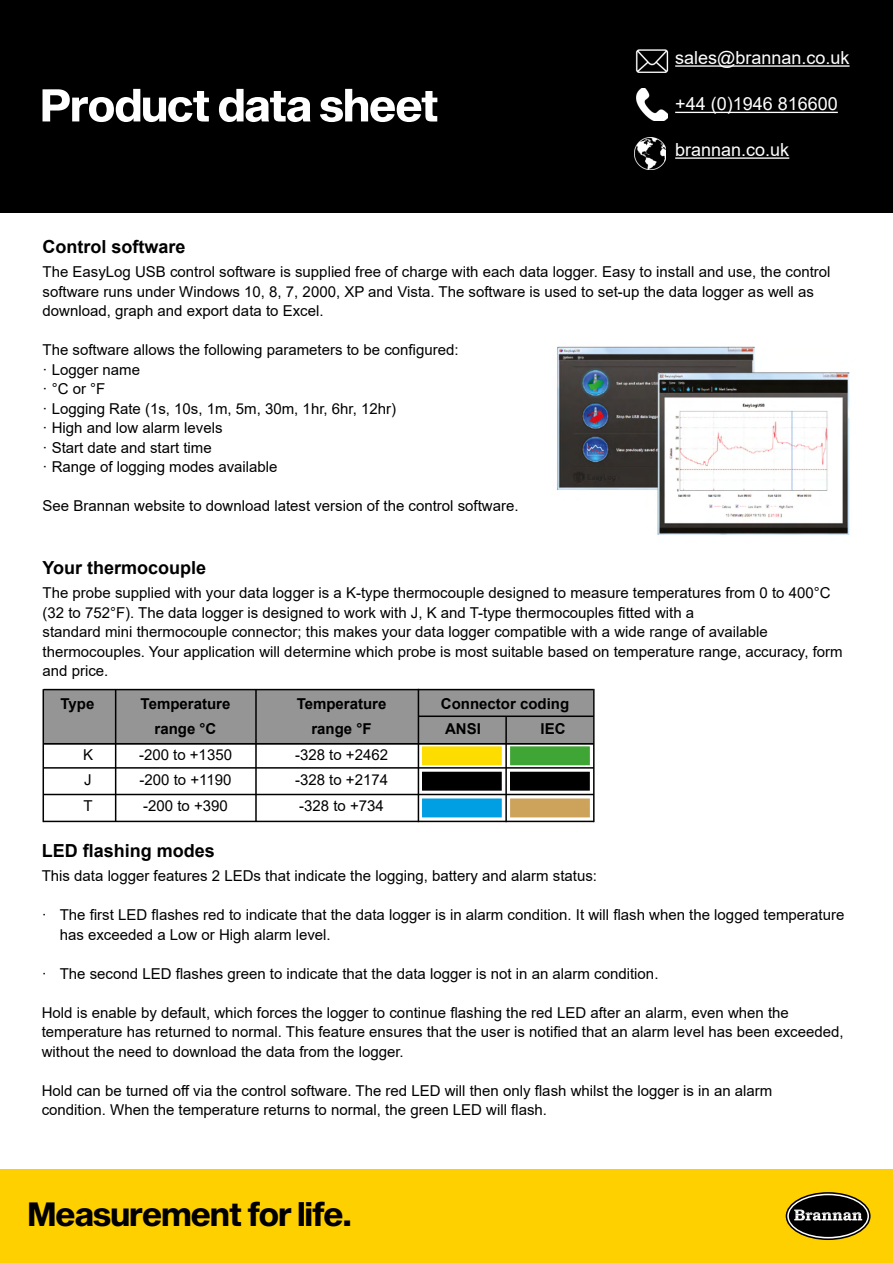
<style>
.page{position:relative;width:893px;height:1263px;background:#fff}
.page>*{position:absolute;margin:0;border:0;box-sizing:border-box;transform-origin:0 0}
.t1{font:33px "Sequel Sans Bold Disp";color:#000}
.t2{font:18px "Arial";color:#fff}
.t3{font:700 18px "Arial";color:#000}
.t4{font:15px/19.5px "Arial";color:#000}
.t5{font:700 15px "Arial";color:#000}
</style>
<div class="page">
<div style="left:0;top:0;width:893px;height:213px;background:#000"></div>
<div style="left:0;top:1169px;width:893px;height:94px;background:#ffd000"></div>
<svg style="left:786px;top:1193px;width:84px;height:46px"></svg>
<div style="left:786px;top:1192px;width:85px;height:48px;border:2px solid #000;border-radius:50%"></div>
<div style="left:789px;top:1195px;width:78px;height:42px;background:#000;border-radius:50%"></div>
<svg style="left:794px;top:1209px;width:68px;height:11px"></svg>
<img style="left:635px;top:50px;width:34px;height:22px">
<hr style="left:675px;top:65px;width:175px;height:2px;background:#fff">
<img style="left:637px;top:89px;width:30px;height:32px">
<hr style="left:675px;top:112px;width:163px;height:1px;background:#fff">
<img style="left:635px;top:137px;width:31px;height:32px">
<hr style="left:675px;top:157px;width:114px;height:2px;background:#fff">
<svg style="left:43px;top:89px;width:394px;height:33px"></svg>
<img style="left:557px;top:346px;width:293px;height:189px">
<div style="left:44px;top:689px;width:549px;height:55px;background:#959595"></div>
<hr style="left:44px;top:689px;width:549px;height:1px;background:#000">
<hr style="left:44px;top:743px;width:550px;height:1px;background:#000">
<hr style="left:418px;top:715px;width:176px;height:2px;background:#000">
<hr style="left:44px;top:767px;width:550px;height:2px;background:#000">
<hr style="left:44px;top:794px;width:550px;height:1px;background:#000">
<hr style="left:44px;top:821px;width:550px;height:1px;background:#000">
<hr style="left:43px;top:689px;width:1px;height:133px;background:#000">
<hr style="left:255px;top:689px;width:2px;height:133px;background:#000">
<hr style="left:115px;top:689px;width:1px;height:133px;background:#000">
<hr style="left:593px;top:689px;width:2px;height:133px;background:#000">
<hr style="left:418px;top:689px;width:1px;height:133px;background:#000">
<hr style="left:505px;top:717px;width:2px;height:105px;background:#000">
<div style="left:422px;top:746px;width:80px;height:19px;background:#fddc00;border:2px solid #fddc00"></div>
<div style="left:423px;top:772px;width:78px;height:18px;background:#000"></div>
<div style="left:422px;top:772px;width:80px;height:19px;border:2px solid #000"></div>
<div style="left:422px;top:798px;width:80px;height:19px;background:#009fe3;border:2px solid #009fe3"></div>
<div style="left:510px;top:746px;width:80px;height:19px;background:#3fa535;border:2px solid #3fa535"></div>
<div style="left:511px;top:772px;width:78px;height:18px;background:#000"></div>
<div style="left:510px;top:772px;width:80px;height:19px;border:2px solid #000"></div>
<div style="left:510px;top:798px;width:80px;height:19px;background:#cda25b;border:2px solid #cda25b"></div>
<p class="t2" style="left:675px;top:45px;width:176px">sales@brannan.co.uk</p>
<p class="t2" style="left:675px;top:92px;width:164px">+44 (0)1946 816600</p>
<p class="t2" style="left:675px;top:137px;width:116px">brannan.co.uk</p>
<p class="t3" style="left:43px;top:234px;width:145px">Control software</p>
<p class="t4" style="left:43px;top:262px;width:789px">The EasyLog USB control software is supplied free of charge with each data logger. Easy to install and use, the control software runs under Windows 10, 8, 7, 2000, XP and Vista. The software is used to set-up the data logger as well as download, graph and export data to Excel.</p>
<p class="t4" style="left:43px;top:340px;width:418px">The software allows the following parameters to be configured: · Logger name<br>· °C or °F<br>· Logging Rate (1s, 10s, 1m, 5m, 30m, 1hr, 6hr, 12hr)<br>· High and low alarm levels<br>· Start date and start time<br>· Range of logging modes available</p>
<p class="t4" style="left:43px;top:496px;width:478px">See Brannan website to download latest version of the control software.</p>
<p class="t3" style="left:43px;top:555px;width:165px">Your thermocouple</p>
<p class="t4" style="left:43px;top:583px;width:802px">The probe supplied with your data logger is a K-type thermocouple designed to measure temperatures from 0 to 400°C (32 to 752°F). The data logger is designed to work with J, K and T-type thermocouples fitted with a<br>standard mini thermocouple connector; this makes your data logger compatible with a wide range of available thermocouples. Your application will determine which probe is most suitable based on temperature range, accuracy, form and price.</p>
<p class="t5" style="left:61px;top:693px;width:35px">Type</p>
<p class="t5" style="left:141px;top:693px;width:91px">Temperature</p>
<p class="t5" style="left:297px;top:693px;width:91px">Temperature</p>
<p class="t5" style="left:441px;top:693px;width:130px">Connector coding</p>
<p class="t5" style="left:155px;top:718px;width:63px">range °C</p>
<p class="t5" style="left:311px;top:718px;width:62px">range °F</p>
<p class="t5" style="left:445px;top:718px;width:37px">ANSI</p>
<p class="t5" style="left:541px;top:718px;width:27px">IEC</p>
<p class="t4" style="left:83px;top:744px;width:12px">K</p>
<p class="t4" style="left:139px;top:744px;width:94px">-200 to +1350</p>
<p class="t4" style="left:295px;top:744px;width:94px">-328 to +2462</p>
<p class="t4" style="left:84px;top:770px;width:9px">J</p>
<p class="t4" style="left:140px;top:770px;width:93px">-200 to +1190</p>
<p class="t4" style="left:295px;top:770px;width:94px">-328 to +2174</p>
<p class="t4" style="left:84px;top:795px;width:11px">T</p>
<p class="t4" style="left:143px;top:795px;width:86px">-200 to +390</p>
<p class="t4" style="left:299px;top:795px;width:86px">-328 to +734</p>
<p class="t3" style="left:42px;top:838px;width:175px">LED flashing modes</p>
<p class="t4" style="left:42px;top:866px;width:557px">This data logger features 2 LEDs that indicate the logging, battery and alarm status:</p>
<p class="t4" style="left:60px;top:905px;width:786px;text-indent:-18px">· The first LED flashes red to indicate that the data logger is in alarm condition. It will flash when the logged temperature has exceeded a Low or High alarm level.</p>
<p class="t4" style="left:42px;top:964px;width:618px">· The second LED flashes green to indicate that the data logger is not in an alarm condition.</p>
<p class="t4" style="left:42px;top:1003px;width:803px">Hold is enable by default, which forces the logger to continue flashing the red LED after an alarm, even when the temperature has returned to normal. This feature ensures that the user is notified that an alarm level has been exceeded, without the need to download the data from the logger.</p>
<p class="t4" style="left:42px;top:1081px;width:732px">Hold can be turned off via the control software. The red LED will then only flash whilst the logger is in an alarm condition. When the temperature returns to normal, the green LED will flash.</p>
<h1 class="t1" style="left:28px;top:1191px;width:325px">Measurement for life.</h1>
</div>
